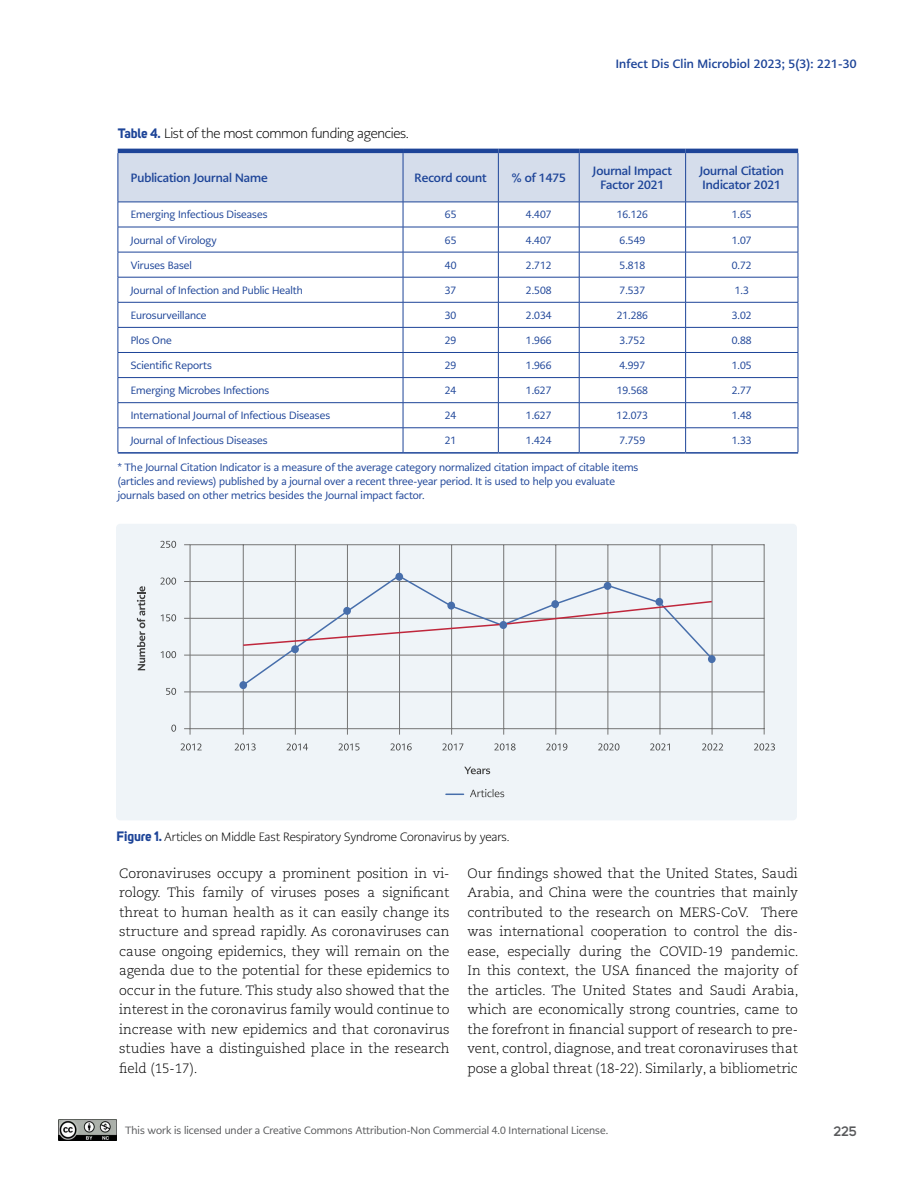
<style>
.page{position:relative;width:915px;height:1191px;background:#fff}
.page>*{position:absolute;margin:0;border:0;box-sizing:border-box;transform-origin:0 0}
.t1{font:300 13.5px/19.5px "Caecilia LT Pro 45";letter-spacing:-.005em;color:#000;text-align:justify}
.t2{font:300 13.5px "PMN Caecilia Sans Head";letter-spacing:-.02em;color:#000}
.t3{font:600 13.5px "Uni Sans";color:#58595b}
.t4{font:700 12px/14.4px "PMN Caecilia Sans Head";color:#1d4498;text-align:center}
.t5{font:300 12px "PMN Caecilia Sans Head";letter-spacing:-.01em;color:#000}
.t6{font:700 12px "PMN Caecilia Sans Head";letter-spacing:.02em;color:#1d4498}
.t7{font:10.5px/14.4px "PMN Caecilia Sans Head";color:#1d4498}
.t8{font:10.5px "PMN Caecilia Sans Head";color:#58595b}
.s1{font-family:"Uni Sans";font-weight:700;color:#1d4498}
.s2{font-family:"Uni Sans";font-weight:700;font-size:13.5px;color:#1d4498}
</style>
<div class="page">
<img style="left:58px;top:1119px;width:59px;height:21px">
<hr style="left:118px;top:149px;width:285px;height:4px;background:#1d4498">
<hr style="left:403px;top:149px;width:95px;height:4px;background:#1d4498">
<hr style="left:498px;top:149px;width:81px;height:4px;background:#1d4498">
<hr style="left:579px;top:149px;width:106px;height:4px;background:#1d4498">
<hr style="left:685px;top:149px;width:112px;height:4px;background:#1d4498">
<svg style="left:118px;top:151px;width:680px;height:301px"></svg>
<hr style="left:118px;top:452px;width:285px;height:1px;background:#1d4498">
<hr style="left:403px;top:452px;width:95px;height:1px;background:#1d4498">
<hr style="left:498px;top:452px;width:81px;height:1px;background:#1d4498">
<hr style="left:579px;top:452px;width:106px;height:1px;background:#1d4498">
<hr style="left:685px;top:452px;width:112px;height:1px;background:#1d4498">
<div style="left:116px;top:524px;width:680px;height:296px;background:#eff4f8;border-radius:4px"></div>
<svg style="left:190px;top:544px;width:574px;height:185px"></svg>
<svg style="left:160px;top:541px;width:16px;height:7px"></svg>
<svg style="left:160px;top:577px;width:16px;height:7px"></svg>
<svg style="left:160px;top:614px;width:16px;height:7px"></svg>
<svg style="left:160px;top:651px;width:16px;height:7px"></svg>
<svg style="left:166px;top:688px;width:10px;height:7px"></svg>
<svg style="left:171px;top:724px;width:5px;height:7px"></svg>
<svg style="left:181px;top:743px;width:20px;height:7px"></svg>
<svg style="left:235px;top:743px;width:20px;height:7px"></svg>
<svg style="left:286px;top:743px;width:22px;height:7px"></svg>
<svg style="left:338px;top:743px;width:21px;height:7px"></svg>
<svg style="left:390px;top:743px;width:21px;height:7px"></svg>
<svg style="left:442px;top:743px;width:21px;height:7px"></svg>
<svg style="left:494px;top:743px;width:21px;height:7px"></svg>
<svg style="left:546px;top:743px;width:21px;height:7px"></svg>
<svg style="left:598px;top:743px;width:21px;height:7px"></svg>
<svg style="left:650px;top:743px;width:19px;height:7px"></svg>
<svg style="left:702px;top:743px;width:20px;height:7px"></svg>
<svg style="left:754px;top:743px;width:20px;height:7px"></svg>
<svg style="left:190px;top:581px;width:574px;height:111px"></svg>
<svg style="left:241px;top:574px;width:472px;height:113px"></svg>
<svg style="left:241px;top:600px;width:472px;height:47px"></svg>
<div style="left:239px;top:681px;width:8px;height:8px;background:#476eab;border-radius:50%"></div>
<div style="left:291px;top:645px;width:8px;height:8px;background:#476eab;border-radius:50%"></div>
<div style="left:343px;top:607px;width:8px;height:8px;background:#476eab;border-radius:50%"></div>
<div style="left:395px;top:573px;width:8px;height:7px;background:#476eab;border-radius:50%"></div>
<div style="left:447px;top:601px;width:8px;height:8px;background:#476eab;border-radius:50%"></div>
<div style="left:499px;top:621px;width:8px;height:8px;background:#476eab;border-radius:50%"></div>
<div style="left:551px;top:600px;width:8px;height:8px;background:#476eab;border-radius:50%"></div>
<div style="left:603px;top:582px;width:8px;height:8px;background:#476eab;border-radius:50%"></div>
<div style="left:655px;top:598px;width:8px;height:8px;background:#476eab;border-radius:50%"></div>
<div style="left:707px;top:655px;width:8px;height:8px;background:#476eab;border-radius:50%"></div>
<svg style="left:184px;top:728px;width:7px;height:6px"></svg>
<svg style="left:137px;top:586px;width:8px;height:84px"></svg>
<svg style="left:464px;top:766px;width:26px;height:8px"></svg>
<svg style="left:470px;top:789px;width:34px;height:8px"></svg>
<svg style="left:446px;top:793px;width:17px;height:2px"></svg>
<p class="t2" style="left:118px;top:125px;width:292px"><span class="s1">Table 4.</span> List of the most common funding agencies.</p>
<p class="t6" style="left:615px;top:56px;width:242px">Infect Dis Clin Microbiol 2023; 5(3): 221-30</p>
<p class="t4" style="left:131px;top:170px;width:138px">Publication Journal Name</p>
<p class="t4" style="left:414px;top:170px;width:74px">Record count</p>
<p class="t4" style="left:511px;top:170px;width:56px">% of 1475</p>
<p class="t4" style="left:592px;top:163px;width:80px">Journal Impact<br>Factor 2021</p>
<p class="t4" style="left:699px;top:163px;width:86px;text-align:left">Journal Citation<br>Indicator 2021</p>
<p class="t7" style="left:131px;top:207px;width:138px">Emerging Infectious Diseases</p>
<p class="t7" style="left:445px;top:207px;width:13px">65</p>
<p class="t7" style="left:526px;top:207px;width:27px">4.407</p>
<p class="t7" style="left:616px;top:207px;width:33px">16.126</p>
<p class="t7" style="left:731px;top:207px;width:21px">1.65</p>
<p class="t7" style="left:131px;top:233px;width:87px">Journal of Virology</p>
<p class="t7" style="left:445px;top:233px;width:13px">65</p>
<p class="t7" style="left:526px;top:233px;width:27px">4.407</p>
<p class="t7" style="left:619px;top:233px;width:27px">6.549</p>
<p class="t7" style="left:731px;top:233px;width:21px">1.07</p>
<p class="t7" style="left:131px;top:258px;width:63px">Viruses Basel</p>
<p class="t7" style="left:445px;top:258px;width:13px">40</p>
<p class="t7" style="left:526px;top:258px;width:27px">2.712</p>
<p class="t7" style="left:619px;top:258px;width:27px">5.818</p>
<p class="t7" style="left:731px;top:258px;width:21px">0.72</p>
<p class="t7" style="left:131px;top:283px;width:173px">Journal of Infection and Public Health</p>
<p class="t7" style="left:445px;top:283px;width:13px">37</p>
<p class="t7" style="left:525px;top:283px;width:27px">2.508</p>
<p class="t7" style="left:619px;top:283px;width:27px">7.537</p>
<p class="t7" style="left:734px;top:283px;width:16px">1.3</p>
<p class="t7" style="left:131px;top:308px;width:77px">Eurosurveillance</p>
<p class="t7" style="left:444px;top:308px;width:13px">30</p>
<p class="t7" style="left:525px;top:308px;width:27px">2.034</p>
<p class="t7" style="left:616px;top:308px;width:33px">21.286</p>
<p class="t7" style="left:731px;top:308px;width:21px">3.02</p>
<p class="t7" style="left:131px;top:333px;width:42px">Plos One</p>
<p class="t7" style="left:444px;top:333px;width:13px">29</p>
<p class="t7" style="left:525px;top:333px;width:27px">1.966</p>
<p class="t7" style="left:619px;top:333px;width:27px">3.752</p>
<p class="t7" style="left:731px;top:333px;width:21px">0.88</p>
<p class="t7" style="left:131px;top:358px;width:83px">Scientific Reports</p>
<p class="t7" style="left:444px;top:358px;width:13px">29</p>
<p class="t7" style="left:525px;top:358px;width:27px">1.966</p>
<p class="t7" style="left:619px;top:358px;width:27px">4.997</p>
<p class="t7" style="left:731px;top:358px;width:21px">1.05</p>
<p class="t7" style="left:131px;top:383px;width:140px">Emerging Microbes Infections</p>
<p class="t7" style="left:444px;top:383px;width:13px">24</p>
<p class="t7" style="left:525px;top:383px;width:27px">1.627</p>
<p class="t7" style="left:616px;top:383px;width:33px">19.568</p>
<p class="t7" style="left:731px;top:383px;width:21px">2.77</p>
<p class="t7" style="left:131px;top:408px;width:201px">International Journal of Infectious Diseases</p>
<p class="t7" style="left:444px;top:408px;width:13px">24</p>
<p class="t7" style="left:525px;top:408px;width:27px">1.627</p>
<p class="t7" style="left:616px;top:408px;width:33px">12.073</p>
<p class="t7" style="left:731px;top:408px;width:21px">1.48</p>
<p class="t7" style="left:131px;top:433px;width:138px">Journal of Infectious Diseases</p>
<p class="t7" style="left:444px;top:433px;width:13px">21</p>
<p class="t7" style="left:525px;top:433px;width:27px">1.424</p>
<p class="t7" style="left:619px;top:433px;width:27px">7.759</p>
<p class="t7" style="left:731px;top:433px;width:21px">1.33</p>
<p class="t7" style="left:118px;top:459px;width:522px">* The Journal Citation Indicator is a measure of the average category normalized citation impact of citable items (articles and reviews) published by a journal over a recent three-year period. It is used to help you evaluate journals based on other metrics besides the Journal impact factor.</p>
<p class="t5" style="left:116px;top:829px;width:394px"><span class="s2">Figure 1.</span> Articles on Middle East Respiratory Syndrome Coronavirus by years.</p>
<p class="t1" style="left:119px;top:863px;width:332px">Coronaviruses occupy a prominent position in vi&shy;rology. This family of viruses poses a significant threat to human health as it can easily change its structure and spread rapidly. As coronaviruses can cause ongoing epidemics, they will remain on the agenda due to the potential for these epidemics to occur in the future. This study also showed that the interest in the coronavirus family would continue to increase with new epidemics and that coronavirus studies have a distinguished place in the research field (15-17).</p>
<p class="t1" style="left:467px;top:863px;width:332px">Our findings showed that the United States, Saudi Arabia, and China were the countries that mainly contributed to the research on MERS-CoV. There was international cooperation to control the dis&shy;ease, especially during the COVID-19 pandemic.<br>In this context, the USA financed the majority of the articles. The United States and Saudi Arabia, which are economically strong countries, came to the forefront in financial support of research to pre&shy;vent, control, diagnose, and treat coronaviruses that pose a global threat (18-22). Similarly, a bibliometric</p>
<p class="t8" style="left:125px;top:1123px;width:484px">This work is licensed under a Creative Commons Attribution-Non Commercial 4.0 International License.</p>
<p class="t3" style="left:833px;top:1123px;width:24px">225</p>
</div>
